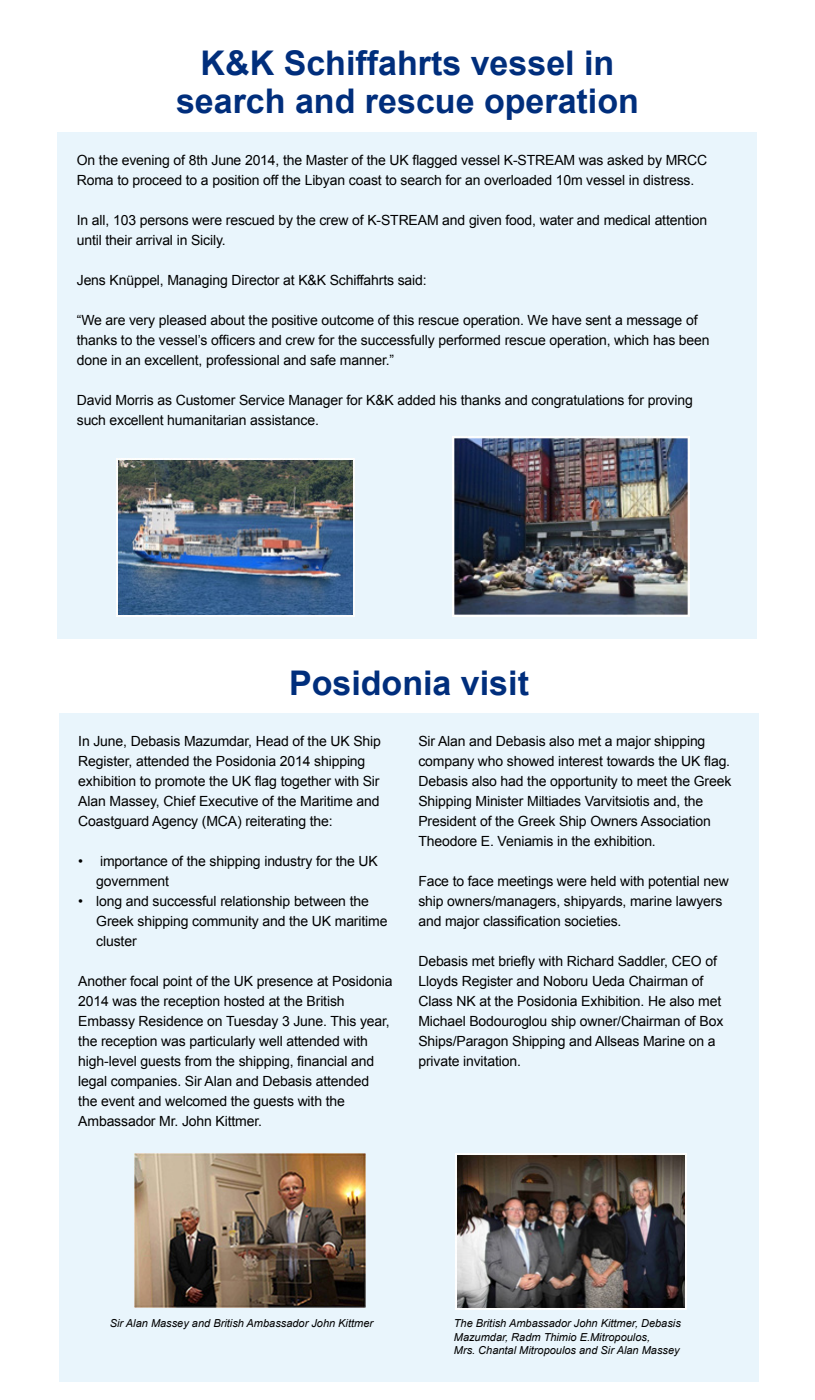
<style>
.page{position:relative;width:815px;height:1400px;background:#fff}
.page>*{position:absolute;margin:0;border:0;box-sizing:border-box;transform-origin:0 0}
.t1{font:700 34px/38px "Arial";color:#002e7c;text-align:center}
.t2{font:14px/20px "Arial";letter-spacing:-.01em;color:#000}
.t3{font:italic 11px/13.2px "Arial";color:#000}
</style>
<div class="page">
<div style="left:58px;top:133px;width:700px;height:506px;background:#e9f5fc"></div>
<img style="left:116px;top:458px;width:238px;height:158px">
<img style="left:452px;top:436px;width:238px;height:180px">
<div style="left:59px;top:714px;width:700px;height:668px;background:#e9f5fc"></div>
<img style="left:134px;top:1154px;width:231px;height:154px">
<img style="left:456px;top:1154px;width:230px;height:156px">
<h1 class="t1" style="left:176px;top:45px;width:464px">K&amp;K Schiffahrts vessel in search and rescue operation</h1>
<p class="t2" style="left:77px;top:151px;width:632px">On the evening of 8th June 2014, the Master of the UK flagged vessel K-STREAM was asked by MRCC<br>Roma to proceed to a position off the Libyan coast to search for an overloaded 10m vessel in distress.</p>
<p class="t2" style="left:77px;top:211px;width:632px">In all, 103 persons were rescued by the crew of K-STREAM and given food, water and medical attention until their arrival in Sicily.</p>
<p class="t2" style="left:77px;top:271px;width:351px">Jens Knüppel, Managing Director at K&amp;K Schiffahrts said:</p>
<p class="t2" style="left:77px;top:311px;width:634px">“We are very pleased about the positive outcome of this rescue operation. We have sent a message of thanks to the vessel’s officers and crew for the successfully performed rescue operation, which has been done in an excellent, professional and safe manner.”</p>
<p class="t2" style="left:77px;top:391px;width:618px">David Morris as Customer Service Manager for K&amp;K added his thanks and congratulations for proving such excellent humanitarian assistance.</p>
<h1 class="t1" style="left:289px;top:665px;width:241px">Posidonia visit</h1>
<p class="t2" style="left:78px;top:732px;width:304px">In June, Debasis Mazumdar, Head of the UK Ship Register, attended the Posidonia 2014 shipping exhibition to promote the UK flag together with Sir Alan Massey, Chief Executive of the Maritime and Coastguard Agency (MCA) reiterating the:</p>
<p class="t2" style="left:96px;top:852px;width:283px;text-indent:-18px">• importance of the shipping industry for the UK government</p>
<p class="t2" style="left:96px;top:892px;width:293px;text-indent:-18px">• long and successful relationship between the<br>Greek shipping community and the UK maritime cluster</p>
<p class="t2" style="left:78px;top:972px;width:316px">Another focal point of the UK presence at Posidonia 2014 was the reception hosted at the British Embassy Residence on Tuesday 3 June. This year, the reception was particularly well attended with high-level guests from the shipping, financial and legal companies. Sir Alan and Debasis attended<br>the event and welcomed the guests with the Ambassador Mr. John Kittmer.</p>
<p class="t2" style="left:418px;top:732px;width:314px">Sir Alan and Debasis also met a major shipping company who showed interest towards the UK flag.<br>Debasis also had the opportunity to meet the Greek Shipping Minister Miltiades Varvitsiotis and, the President of the Greek Ship Owners Association Theodore E. Veniamis in the exhibition.</p>
<p class="t2" style="left:418px;top:872px;width:312px">Face to face meetings were held with potential new ship owners/managers, shipyards, marine lawyers and major classification societies.</p>
<p class="t2" style="left:418px;top:952px;width:306px">Debasis met briefly with Richard Saddler, CEO of Lloyds Register and Noboru Ueda Chairman of Class NK at the Posidonia Exhibition. He also met Michael Bodouroglou ship owner/Chairman of Box Ships/Paragon Shipping and Allseas Marine on a private invitation.</p>
<p class="t3" style="left:110px;top:1317px;width:265px">Sir Alan Massey and British Ambassador John Kittmer</p>
<p class="t3" style="left:454px;top:1317px;width:229px">The British Ambassador John Kittmer, Debasis<br>Mazumdar, Radm Thimio E.Mitropoulos,<br>Mrs. Chantal Mitropoulos and Sir Alan Massey</p>
</div>
